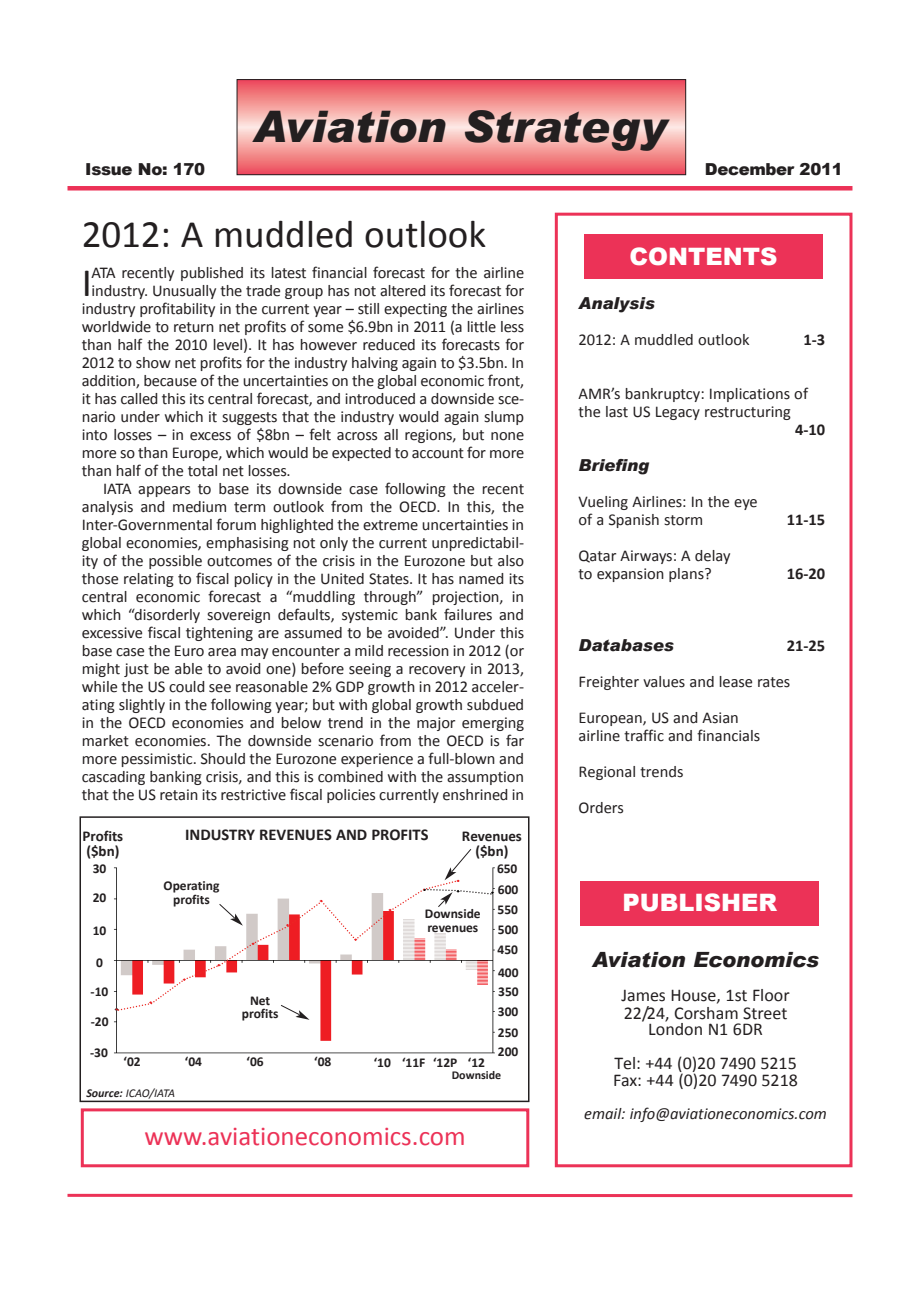
<style>
.page{position:relative;width:920px;height:1290px;background:#fff}
.page>*{position:absolute;margin:0;border:0;box-sizing:border-box;transform-origin:0 0}
.t1{font:italic 900 43.5px "Arial";color:#231f20}
.t2{font:40.5px "Calibri";color:#231f20}
.t3{font:39px "Calibri";color:#231f20}
.t4{font:27px "Calibri";color:#ec3257}
.t5{font:900 24px "Arial";color:#fff}
.t6{font:italic 900 21px "Arial";color:#231f20}
.t7{font:18px/18px "Calibri";color:#231f20}
.t8{font:16.5px/18px "Calibri";letter-spacing:-.005em;color:#231f20}
.t9{font:700 16.5px "Calibri";color:#231f20}
.t10{font:italic 16.5px "Calibri";color:#231f20}
.t11{font:italic 900 16.5px "Arial";color:#231f20}
.t12{font:900 16.5px "Arial";letter-spacing:-.02em;color:#231f20}
.t13{font:700 15px/15px "Calibri";color:#231f20;text-align:center}
.t14{font:700 13.5px/20.2px "Calibri";color:#231f20}
.t15{font:italic 12px "Calibri";letter-spacing:-.015em;color:#231f20}
.t16{font:700 12px "Calibri";color:#231f20}
.s1{font-weight:700}
</style>
<div class="page">
<div style="left:555px;top:213px;width:297px;height:954px;border:3px solid #ec3257"></div>
<hr style="left:68px;top:1194px;width:784px;height:3px;background:#ec3257">
<div style="left:584px;top:235px;width:239px;height:44px;background:#ec3257"></div>
<hr style="left:68px;top:186px;width:784px;height:4px;background:#ec3257">
<svg style="left:239px;top:81px;width:445px;height:92px;background:#f4999a"></svg>
<div style="left:237px;top:79px;width:449px;height:96px;border:1px solid #231f20"></div>
<div style="left:580px;top:881px;width:239px;height:45px;background:#ec3257"></div>
<div style="left:81px;top:1108px;width:448px;height:59px;border:3px solid #ec3257"></div>
<img style="left:114px;top:867px;width:381px;height:187px">
<div style="left:80px;top:816px;width:449px;height:286px;border:2px solid #231f20"></div>
<svg style="left:117px;top:849px;width:375px;height:171px"></svg>
<h1 class="t1" style="left:253px;top:94px;width:415px">Aviation Strategy</h1>
<p class="t12" style="left:85px;top:157px;width:121px">Issue No: 170</p>
<p class="t12" style="left:705px;top:157px;width:139px">December 2011</p>
<h3 class="t3" style="left:82px;top:218px;width:406px">2012: A muddled outlook</h3>
<h2 class="t2" style="left:82px;top:266px;width:12px">I</h2>
<p class="t8" style="left:92px;top:265px;width:434px">ATA recently published its latest financial forecast for the airline</p>
<p class="t8" style="left:92px;top:283px;width:434px">industry. Unusually the trade group has not altered its forecast for</p>
<p class="t8" style="left:82px;top:301px;width:444px">industry profitability in the current year – still expecting the airlines</p>
<p class="t8" style="left:82px;top:319px;width:444px">worldwide to return net profits of some $6.9bn in 2011 (a little less</p>
<p class="t8" style="left:82px;top:337px;width:444px">than half the 2010 level). It has however reduced its forecasts for</p>
<p class="t8" style="left:82px;top:355px;width:444px">2012 to show net profits for the industry halving again to $3.5bn. In</p>
<p class="t8" style="left:82px;top:373px;width:444px">addition, because of the uncertainties on the global economic front,</p>
<p class="t8" style="left:82px;top:391px;width:444px">it has called this its central forecast, and introduced a downside sce-</p>
<p class="t8" style="left:82px;top:409px;width:444px">nario under which it suggests that the industry would again slump</p>
<p class="t8" style="left:82px;top:427px;width:444px">into losses – in excess of $8bn – felt across all regions, but none</p>
<p class="t8" style="left:82px;top:445px;width:444px">more so than Europe, which would be expected to account for more</p>
<p class="t8" style="left:82px;top:463px;width:210px">than half of the total net losses.</p>
<p class="t8" style="left:103px;top:481px;width:423px">IATA appears to base its downside case following the recent</p>
<p class="t8" style="left:82px;top:499px;width:444px">analysis and medium term outlook from the OECD. In this, the</p>
<p class="t8" style="left:82px;top:517px;width:444px">Inter-Governmental forum highlighted the extreme uncertainties in</p>
<p class="t8" style="left:82px;top:535px;width:444px">global economies, emphasising not only the current unpredictabil-</p>
<p class="t8" style="left:82px;top:553px;width:444px">ity of the possible outcomes of the crisis in the Eurozone but also</p>
<p class="t8" style="left:82px;top:571px;width:444px">those relating to fiscal policy in the United States. It has named its</p>
<p class="t8" style="left:82px;top:589px;width:444px">central economic forecast a “muddling through” projection, in</p>
<p class="t8" style="left:82px;top:607px;width:444px">which “disorderly sovereign defaults, systemic bank failures and</p>
<p class="t8" style="left:82px;top:625px;width:444px">excessive fiscal tightening are assumed to be avoided”. Under this</p>
<p class="t8" style="left:82px;top:643px;width:444px">base case the Euro area may encounter a mild recession in 2012 (or</p>
<p class="t8" style="left:82px;top:661px;width:444px">might just be able to avoid one) before seeing a recovery in 2013,</p>
<p class="t8" style="left:82px;top:679px;width:444px">while the US could see reasonable 2% GDP growth in 2012 acceler-</p>
<p class="t8" style="left:82px;top:697px;width:444px">ating slightly in the following year; but with global growth subdued</p>
<p class="t8" style="left:82px;top:715px;width:444px">in the OECD economies and below trend in the major emerging</p>
<p class="t8" style="left:82px;top:733px;width:444px">market economies. The downside scenario from the OECD is far</p>
<p class="t8" style="left:82px;top:751px;width:444px">more pessimistic. Should the Eurozone experience a full-blown and</p>
<p class="t8" style="left:82px;top:769px;width:444px">cascading banking crisis, and this is combined with the assumption</p>
<p class="t8" style="left:82px;top:787px;width:444px">that the US retain its restrictive fiscal policies currently enshrined in</p>
<p class="t13" style="left:83px;top:829px;width:42px;text-align:left">Profits ($bn)</p>
<p class="t9" style="left:185px;top:828px;width:245px">INDUSTRY REVENUES AND PROFITS</p>
<p class="t13" style="left:462px;top:829px;width:61px">Revenues ($bn)</p>
<p class="t14" style="left:93px;top:855px;width:15px;line-height:29.2px">30<br>20</p>
<p class="t14" style="left:93px;top:921px;width:15px">10</p>
<p class="t14" style="left:91px;top:948px;width:19px;line-height:29.2px;text-align:center">0 -10</p>
<p class="t14" style="left:91px;top:1013px;width:19px">-20</p>
<p class="t14" style="left:90px;top:1044px;width:19px">-30</p>
<p class="t14" style="left:164px;top:880px;width:57px;line-height:13.5px;text-align:center">Operating profits</p>
<p class="t14" style="left:242px;top:995px;width:38px;line-height:13.5px;text-align:center">Net profits</p>
<p class="t14" style="left:425px;top:908px;width:57px;line-height:13.5px">Downside revenues</p>
<p class="t14" style="left:497px;top:859px;width:23px;text-align:justify">650<br>600<br>550<br>500<br>450</p>
<p class="t14" style="left:498px;top:963px;width:22px;line-height:19.2px">400<br>350</p>
<p class="t14" style="left:498px;top:1003px;width:22px">300</p>
<p class="t14" style="left:498px;top:1023px;width:22px">250</p>
<p class="t14" style="left:498px;top:1042px;width:22px">200</p>
<p class="t14" style="left:124px;top:1053px;width:19px">‘02</p>
<p class="t14" style="left:185px;top:1053px;width:19px">‘04</p>
<p class="t14" style="left:247px;top:1053px;width:19px">‘06</p>
<p class="t14" style="left:314px;top:1052px;width:19px">‘08</p>
<p class="t14" style="left:374px;top:1053px;width:113px">‘10 ‘11F ‘12P ‘12</p>
<p class="t16" style="left:452px;top:1070px;width:51px">Downside</p>
<p class="t15" style="left:86px;top:1087px;width:90px"><span class="s1">Source:</span> ICAO/IATA</p>
<h3 class="t4" style="left:144px;top:1124px;width:323px">www.aviationeconomics.com</h3>
<h3 class="t5" style="left:629px;top:238px;width:149px">CONTENTS</h3>
<p class="t11" style="left:579px;top:290px;width:78px">Analysis</p>
<p class="t8" style="left:579px;top:331px;width:173px">2012: A muddled outlook</p>
<p class="t9" style="left:803px;top:332px;width:23px">1-3</p>
<p class="t8" style="left:579px;top:385px;width:231px">AMR’s bankruptcy: Implications of the last US Legacy restructuring</p>
<p class="t9" style="left:795px;top:422px;width:32px">4-10</p>
<p class="t11" style="left:579px;top:452px;width:72px">Briefing</p>
<p class="t8" style="left:579px;top:493px;width:181px">Vueling Airlines: In the eye of a Spanish storm</p>
<p class="t9" style="left:787px;top:512px;width:40px">11-15</p>
<p class="t8" style="left:579px;top:547px;width:154px">Qatar Airways: A delay to expansion plans?</p>
<p class="t9" style="left:787px;top:566px;width:40px">16-20</p>
<p class="t11" style="left:579px;top:632px;width:97px">Databases</p>
<p class="t9" style="left:787px;top:638px;width:40px">21-25</p>
<p class="t8" style="left:579px;top:664px;width:213px;line-height:36px">Freighter values and lease rates<br>European, US and Asian</p>
<p class="t8" style="left:579px;top:718px;width:183px;line-height:36px">airline traffic and financials<br>Regional trends<br>Orders</p>
<h3 class="t5" style="left:623px;top:885px;width:156px">PUBLISHER</h3>
<p class="t6" style="left:592px;top:944px;width:228px">Aviation Economics</p>
<p class="t7" style="left:621px;top:988px;width:170px">James House, 1st Floor<br>22/24, Corsham Street</p>
<p class="t7" style="left:614px;top:1013px;width:184px;line-height:34.5px;text-align:center">London N1 6DR<br>Tel: +44 (0)20 7490 5215</p>
<p class="t7" style="left:613px;top:1072px;width:186px">Fax: +44 (0)20 7490 5218</p>
<p class="t10" style="left:584px;top:1106px;width:244px">email: info@aviationeconomics.com</p>
</div>
